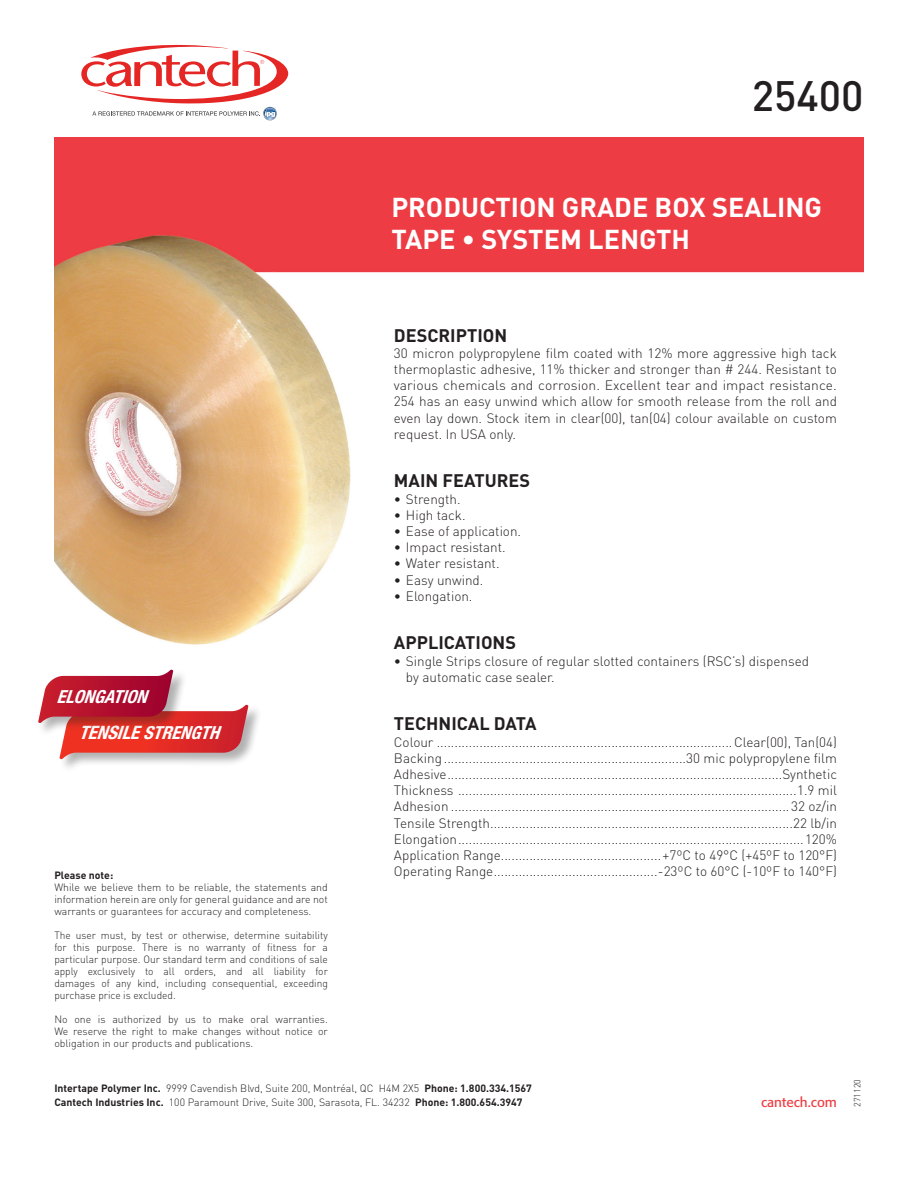
<style>
.page{position:relative;width:918px;height:1188px;background:#fff}
.page>*{position:absolute;margin:0;border:0;box-sizing:border-box;transform-origin:0 0}
.t1{font:500 42px "DIN";color:#231f20}
.t2{font:700 27px/31.5px "DIN";color:#fff}
.t3{font:700 18px "DIN";color:#231f20}
.t4{font:italic 700 condensed 18px "Helvetica Neue";color:#fff}
.t5{font:300 13.5px/16.2px "DIN";color:#231f20;text-align:justify}
.t6{font:13.5px "Formata";color:#ee3d43}
.t7{font:300 10.5px/12px "DIN";color:#231f20;text-align:justify}
.t8{font:700 10.5px "DIN";color:#231f20}
.t9{font:300 9px "DIN";color:#231f20}
.s1{font-size:18.45px}
.s2{font-weight:700}
</style>
<div class="page">
<img style="left:54px;top:137px;width:810px;height:508px">
<svg style="left:81px;top:44px;width:207px;height:76px"></svg>
<div style="left:59px;top:705px;width:203px;height:68px;background:#231f20;opacity:.35"></div>
<svg style="left:38px;top:670px;width:210px;height:89px"></svg>
<h1 class="t1" style="left:752px;top:69px;width:113px">25400</h1>
<h2 class="t2" style="left:391px;top:191px;width:432px">Production Grade BOX SEALING<br>TAPE • SYSTE M LEN GTH</h2>
<h3 class="t4" style="left:57px;top:686px;width:98px">ELONGATION</h3>
<h3 class="t4" style="left:79px;top:721px;width:149px"><span class="s1">TENSILE</span>STRENGTH</h3>
<p class="t8" style="left:54px;top:868px;width:60px">Please note:</p>
<p class="t7" style="left:54px;top:881px;width:275px">While we believe them to be reliable, the statements and information herein are only for general guidance and are not warrants or guarantees for accuracy and completeness.</p>
<p class="t7" style="left:54px;top:929px;width:275px">The user must, by test or otherwise, determine suitability for this purpose. There is no warranty of fitness for a particular purpose. Our standard term and conditions of sale apply exclusively to all orders, and all liability for damages of any kind, including consequential, exceeding purchase price is excluded.</p>
<p class="t7" style="left:54px;top:1013px;width:275px">No one is authorized by us to make oral warranties.<br>We reserve the right to make changes without notice or obligation in our products and publications.</p>
<h3 class="t3" style="left:394px;top:323px;width:84px">DESCRI PTION</h3>
<p class="t5" style="left:394px;top:345px;width:445px">30 micron polypropylene film coated with 12% more aggressive high tack thermoplastic adhesive, 11% thicker and stronger than # 244. Resistant to various chemicals and corrosion. Excellent tear and impact resistance.<br>254 has an easy unwind which allow for smooth release from the roll and even lay down. Stock item in clear(00), tan(04) colour available on custom request. In USA only.</p>
<h3 class="t3" style="left:394px;top:469px;width:25px">MAIN</h3>
<h3 class="t3" style="left:442px;top:469px;width:23px">FEATURE</h3>
<h3 class="t3" style="left:519px;top:469px;width:12px">S</h3>
<p class="t5" style="left:394px;top:490px;width:68px">• Strength.</p>
<p class="t5" style="left:394px;top:507px;width:73px">• High tack.</p>
<p class="t5" style="left:394px;top:523px;width:129px">• Ease of application.</p>
<p class="t5" style="left:394px;top:539px;width:113px">• Impact resistant.</p>
<p class="t5" style="left:394px;top:555px;width:107px">• Water resistant.</p>
<p class="t5" style="left:394px;top:571px;width:91px">• Easy unwind.</p>
<p class="t5" style="left:394px;top:588px;width:80px">• Elongation.</p>
<h3 class="t3" style="left:394px;top:631px;width:55px">APPLICATION</h3>
<h3 class="t3" style="left:505px;top:631px;width:12px">S</h3>
<p class="t5" style="left:406px;top:652px;width:405px;text-indent:-12px">• Single Strips closure of regular slotted containers (RSC’s) dispensed by automatic case sealer.</p>
<h3 class="t3" style="left:394px;top:712px;width:56px">TECHNICA</h3>
<h3 class="t3" style="left:479px;top:712px;width:26px">L DATA</h3>
<p class="t5" style="left:394px;top:733px;width:445px">Colour ...................................................................................Clear(00), Tan(04)<br>Backing ....................................................................30 mic polypropylene film Adhesive..............................................................................................Synthetic Thickness ...............................................................................................1.9 mil Adhesion ...............................................................................................32 oz/in Tensile Strength.....................................................................................22 lb/in Elongation.................................................................................................120% Application Range.............................................+7ºC to 49°C (+45ºF to 120°F)<br>Operating Range..............................................-23ºC to 60°C (-10ºF to 140°F)</p>
<p class="t7" style="left:54px;top:1082px;width:479px;line-height:13.5px"><span class="s2">I ntertape Polymer I nc.</span> 9999 Cavendish Blvd, Suite 200, Montréal, QC H4M 2X5 <span class="s2">Phone: 1.800.334.1567<br>Cantech I ndustries I nc.</span> 100 Paramount Drive, Suite 300, Sarasota, FL. 34232 <span class="s2">Phone: 1.800.654.3947</span></p>
<p class="t6" style="left:761px;top:1094px;width:77px">cantech.com</p>
<p class="t9" style="left:852px;top:1107px;width:29px;rotate:-90deg">271120</p>
</div>
